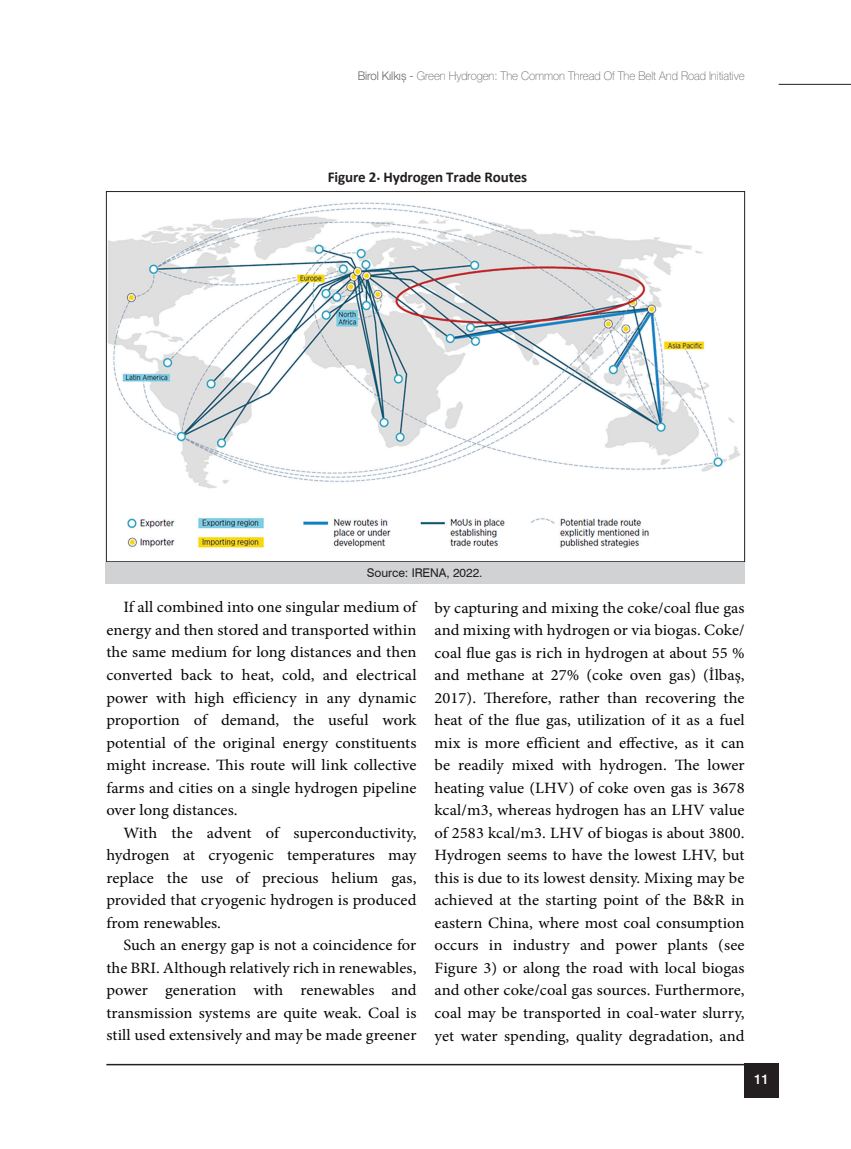
<style>
.page{position:relative;width:851px;height:1149px;background:#fff}
.page>*{position:absolute;margin:0;border:0;box-sizing:border-box;transform-origin:0 0}
.t1{font:15.75px/22.5px "Minion Pro";letter-spacing:.005em;color:#040503;text-align:justify;scale:1.05 1}
.t2{font:700 15px "Calibri";letter-spacing:-.01em;color:#231f20}
.t3{font:500 13.5px "Helvetica Neue LT Pro";color:#fff}
.t4{font:100 12px "Helvetica Neue LT Pro";letter-spacing:-.005em;color:#636366;scale:.94 1}
.t5{font:12px "Swiss 721 BT";letter-spacing:-.005em;color:#231f20}
.s1{font-weight:300}
.s2{font-family:"Helvetica Neue";font-weight:300}
</style>
<div class="page">
<hr style="left:106px;top:1063px;width:672px;height:1px;background:#231f20">
<div style="left:744px;top:1063px;width:34px;height:34px;background:#231f20"></div>
<hr style="left:778px;top:84px;width:72px;height:1px;background:#231f20">
<img style="left:108px;top:202px;width:632px;height:346px">
<div style="left:105px;top:562px;width:639px;height:21px;background:#d1d2d4"></div>
<div style="left:128px;top:496px;width:132px;height:14px;background:#fff"></div>
<p class="t4" style="left:357px;top:69px;width:413px"><span class="s1">Birol Kılkış</span> <span class="s2">-</span> Green Hydrogen: The Common Thread Of The Belt And Road Initiative</p>
<p class="t2" style="left:328px;top:166px;width:201px">Figure 2. Hydrogen Trade Routes</p>
<p class="t5" style="left:367px;top:564px;width:117px">Source: IRENA, 2022.</p>
<p class="t1" style="left:106px;top:596px;width:297px;text-indent:17px">If all combined into one singular medium of energy and then stored and transported within the same medium for long distances and then converted back to heat, cold, and electrical power with high efficiency in any dynamic proportion of demand, the useful work potential of the original energy constituents might increase. This route will link collective farms and cities on a single hydrogen pipeline over long distances.</p>
<p class="t1" style="left:106px;top:821px;width:297px;text-indent:17px">With the advent of superconductivity, hydrogen at cryogenic temperatures may replace the use of precious helium gas, provided that cryogenic hydrogen is produced from renewables.</p>
<p class="t1" style="left:106px;top:933px;width:297px;text-indent:17px">Such an energy gap is not a coincidence for the BRI. Although relatively rich in renewables, power generation with renewables and transmission systems are quite weak. Coal is still used extensively and may be made greener</p>
<p class="t1" style="left:434px;top:596px;width:297px">by capturing and mixing the coke/coal flue gas and mixing with hydrogen or via biogas. Coke/ coal flue gas is rich in hydrogen at about 55 % and methane at 27% (coke oven gas) (İlbaş, 2017). Therefore, rather than recovering the heat of the flue gas, utilization of it as a fuel mix is more efficient and effective, as it can be readily mixed with hydrogen. The lower heating value (LHV) of coke oven gas is 3678 kcal/m3, whereas hydrogen has an LHV value of 2583 kcal/m3. LHV of biogas is about 3800.<br>Hydrogen seems to have the lowest LHV, but this is due to its lowest density. Mixing may be achieved at the starting point of the B&amp;R in eastern China, where most coal consumption occurs in industry and power plants (see Figure 3) or along the road with local biogas and other coke/coal gas sources. Furthermore, coal may be transported in coal-water slurry, yet water spending, quality degradation, and</p>
<p class="t3" style="left:754px;top:1070px;width:17px">11</p>
</div>
